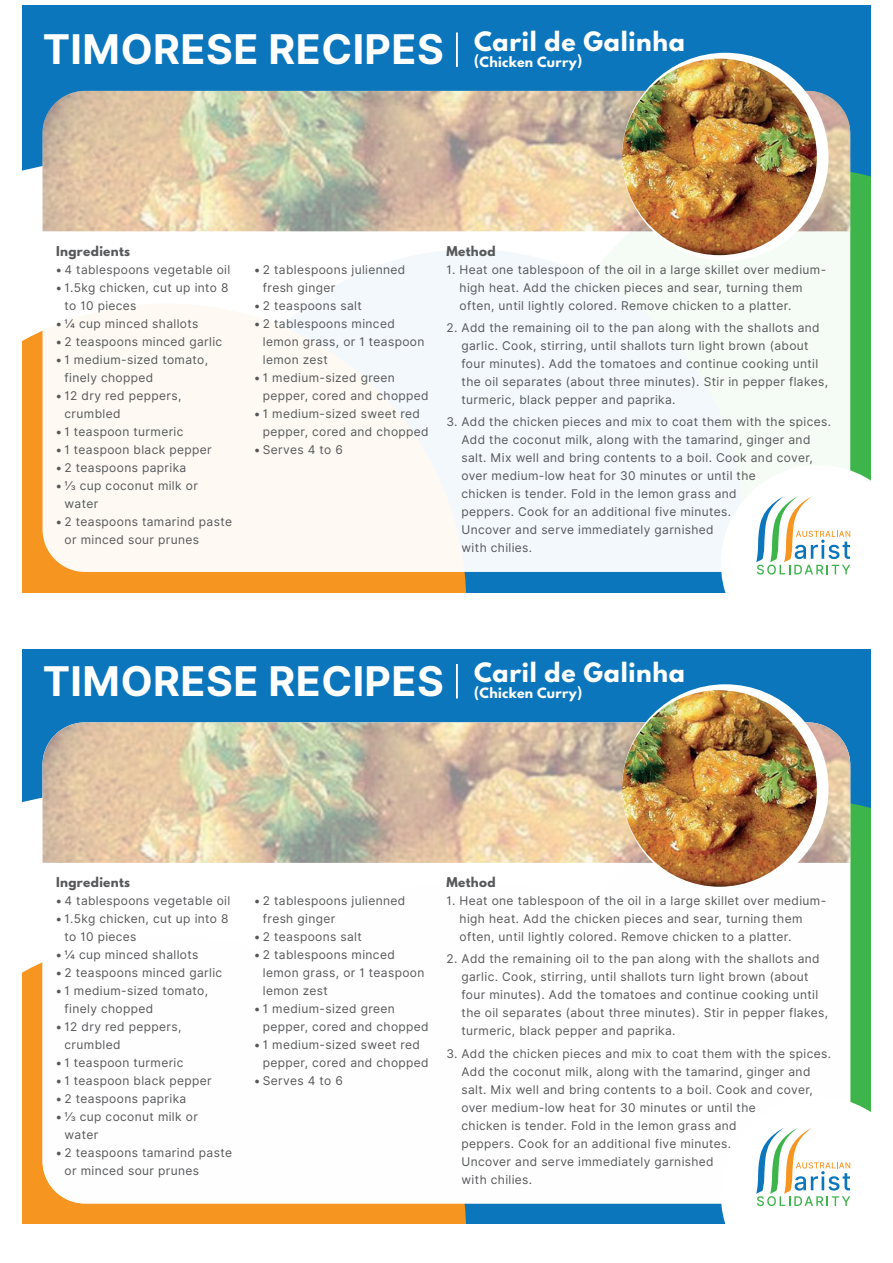
<style>
.page{position:relative;width:893px;height:1263px;background:#fff}
.page>*{position:absolute;margin:0;border:0;box-sizing:border-box;transform-origin:0 0}
.t1{font:700 40.95px "Inter";letter-spacing:.01em;color:#fff}
.t2{font:700 12.6px "League Spartan";letter-spacing:.03em;color:#fff}
.t3{font:12px/18px "Inter";letter-spacing:.03em;color:#57585a}
.t4{font:700 12px "League Spartan";letter-spacing:.03em;color:#57585a}
</style>
<div class="page">
<div style="left:22px;top:5px;width:849px;height:227px;background:#0c76bd"></div>
<svg style="left:850px;top:167px;width:21px;height:298px;background:#3eb44e"></svg>
<div style="left:22px;top:330px;width:444px;height:260px;background:#f79521"></div>
<hr style="left:456px;top:32px;width:2px;height:35px;background:#fff">
<div style="left:43px;top:91px;width:807px;height:481px;background:#f5f9f5;border-radius:43px"></div>
<img style="left:43px;top:91px;width:807px;height:140px">
<div style="left:622px;top:53px;width:206px;height:208px;background:#fff;border-radius:50%"></div>
<img style="left:622px;top:59px;width:195px;height:196px">
<div style="left:22px;top:590px;width:849px;height:273px;background:#0c76bd"></div>
<svg style="left:850px;top:799px;width:21px;height:297px;background:#40b550"></svg>
<div style="left:466px;top:1203px;width:255px;height:21px;background:#0c76bd"></div>
<div style="left:22px;top:962px;width:444px;height:262px;background:#f79521"></div>
<div style="left:0;top:593px;width:893px;height:56px;background:#fff"></div>
<svg style="left:721px;top:465px;width:150px;height:196px"></svg>
<hr style="left:456px;top:664px;width:2px;height:34px;background:#fff">
<div style="left:43px;top:722px;width:807px;height:481px;background:#fff;border-radius:43px"></div>
<img style="left:43px;top:722px;width:807px;height:141px">
<div style="left:622px;top:684px;width:206px;height:209px;background:#fff;border-radius:50%"></div>
<img style="left:622px;top:690px;width:195px;height:197px">
<svg style="left:721px;top:1096px;width:150px;height:128px"></svg>
<h1 class="t1" style="left:43px;top:20px;width:644px">TIMORESE RECIPES <sup>Caril</sup> <sup>de</sup> <sup>Galinha</sup></h1>
<p class="t2" style="left:474px;top:52px;width:110px">(Chicken Curry)</p>
<p class="t4" style="left:56px;top:241px;width:76px">Ingredients</p>
<p class="t3" style="left:56px;top:260px;width:176px">• 4 tablespoons vegetable oil</p>
<p class="t3" style="left:65px;top:278px;width:166px;text-indent:-9px">• 1.5kg chicken, cut up into 8 to 10 pieces</p>
<p class="t3" style="left:56px;top:314px;width:144px">• ¼ cup minced shallots</p>
<p class="t3" style="left:56px;top:332px;width:168px">• 2 teaspoons minced garlic</p>
<p class="t3" style="left:65px;top:350px;width:145px;text-indent:-9px">• 1 medium-sized tomato, finely chopped</p>
<p class="t3" style="left:65px;top:386px;width:118px;text-indent:-9px">• 12 dry red peppers, crumbled</p>
<p class="t3" style="left:56px;top:422px;width:129px">• 1 teaspoon turmeric</p>
<p class="t3" style="left:56px;top:440px;width:157px">• 1 teaspoon black pepper</p>
<p class="t3" style="left:56px;top:458px;width:132px">• 2 teaspoons paprika</p>
<p class="t3" style="left:65px;top:476px;width:135px;text-indent:-9px">• ⅓ cup coconut milk or water</p>
<p class="t3" style="left:65px;top:512px;width:169px;text-indent:-9px">• 2 teaspoons tamarind paste or minced sour prunes</p>
<p class="t3" style="left:263px;top:261px;width:144px;text-indent:-9px">• 2 tablespoons julienned fresh ginger</p>
<p class="t3" style="left:254px;top:297px;width:109px">• 2 teaspoons salt</p>
<p class="t3" style="left:263px;top:315px;width:163px;text-indent:-9px">• 2 tablespoons minced lemon grass, or 1 teaspoon lemon zest</p>
<p class="t3" style="left:263px;top:369px;width:167px;text-indent:-9px">• 1 medium-sized green pepper, cored and chopped</p>
<p class="t3" style="left:263px;top:405px;width:167px;text-indent:-9px">• 1 medium-sized sweet red pepper, cored and chopped</p>
<p class="t3" style="left:254px;top:441px;width:90px">• Serves 4 to 6</p>
<p class="t4" style="left:446px;top:241px;width:51px">Method</p>
<p class="t3" style="left:460px;top:260px;width:368px;text-indent:-13px">1. Heat one tablespoon of the oil in a large skillet over medium&shy;high heat. Add the chicken pieces and sear, turning them often, until lightly colored. Remove chicken to a platter.</p>
<p class="t3" style="left:461px;top:318px;width:368px;text-indent:-15px">2. Add the remaining oil to the pan along with the shallots and garlic. Cook, stirring, until shallots turn light brown (about four minutes). Add the tomatoes and continue cooking until the oil separates (about three minutes). Stir in pepper flakes, turmeric, black pepper and paprika.</p>
<p class="t3" style="left:461px;top:413px;width:371px;text-indent:-15px">3. Add the chicken pieces and mix to coat them with the spices.<br>Add the coconut milk, along with the tamarind, ginger and salt. Mix well and bring contents to a boil. Cook and cover, over medium-low heat for 30 minutes or until the<br>chicken is tender. Fold in the lemon grass and<br>peppers. Cook for an additional five minutes.<br>Uncover and serve immediately garnished<br>with chilies.</p>
<h1 class="t1" style="left:43px;top:651px;width:644px">TIMORESE RECIPES <sup>Caril</sup> <sup>de</sup> <sup>Galinha</sup></h1>
<p class="t2" style="left:474px;top:683px;width:110px">(Chicken Curry)</p>
<p class="t4" style="left:56px;top:873px;width:76px">Ingredients</p>
<p class="t3" style="left:56px;top:892px;width:176px">• 4 tablespoons vegetable oil</p>
<p class="t3" style="left:65px;top:910px;width:166px;text-indent:-9px">• 1.5kg chicken, cut up into 8 to 10 pieces</p>
<p class="t3" style="left:56px;top:946px;width:144px">• ¼ cup minced shallots</p>
<p class="t3" style="left:56px;top:964px;width:168px">• 2 teaspoons minced garlic</p>
<p class="t3" style="left:65px;top:982px;width:145px;text-indent:-9px">• 1 medium-sized tomato, finely chopped</p>
<p class="t3" style="left:65px;top:1018px;width:118px;text-indent:-9px">• 12 dry red peppers, crumbled</p>
<p class="t3" style="left:56px;top:1054px;width:129px">• 1 teaspoon turmeric</p>
<p class="t3" style="left:56px;top:1072px;width:157px">• 1 teaspoon black pepper</p>
<p class="t3" style="left:56px;top:1090px;width:132px">• 2 teaspoons paprika</p>
<p class="t3" style="left:65px;top:1108px;width:135px;text-indent:-9px">• ⅓ cup coconut milk or water</p>
<p class="t3" style="left:65px;top:1144px;width:169px;text-indent:-9px">• 2 teaspoons tamarind paste or minced sour prunes</p>
<p class="t3" style="left:263px;top:892px;width:144px;text-indent:-9px">• 2 tablespoons julienned fresh ginger</p>
<p class="t3" style="left:254px;top:928px;width:109px">• 2 teaspoons salt</p>
<p class="t3" style="left:263px;top:946px;width:163px;text-indent:-9px">• 2 tablespoons minced lemon grass, or 1 teaspoon lemon zest</p>
<p class="t3" style="left:263px;top:1000px;width:167px;text-indent:-9px">• 1 medium-sized green pepper, cored and chopped</p>
<p class="t3" style="left:263px;top:1036px;width:167px;text-indent:-9px">• 1 medium-sized sweet red pepper, cored and chopped</p>
<p class="t3" style="left:254px;top:1072px;width:90px">• Serves 4 to 6</p>
<p class="t4" style="left:446px;top:873px;width:51px">Method</p>
<p class="t3" style="left:460px;top:892px;width:368px;text-indent:-13px">1. Heat one tablespoon of the oil in a large skillet over medium&shy;high heat. Add the chicken pieces and sear, turning them often, until lightly colored. Remove chicken to a platter.</p>
<p class="t3" style="left:461px;top:950px;width:368px;text-indent:-15px">2. Add the remaining oil to the pan along with the shallots and garlic. Cook, stirring, until shallots turn light brown (about four minutes). Add the tomatoes and continue cooking until the oil separates (about three minutes). Stir in pepper flakes, turmeric, black pepper and paprika.</p>
<p class="t3" style="left:461px;top:1044px;width:371px;text-indent:-15px">3. Add the chicken pieces and mix to coat them with the spices.<br>Add the coconut milk, along with the tamarind, ginger and salt. Mix well and bring contents to a boil. Cook and cover, over medium-low heat for 30 minutes or until the<br>chicken is tender. Fold in the lemon grass and<br>peppers. Cook for an additional five minutes.<br>Uncover and serve immediately garnished<br>with chilies.</p>
</div>
